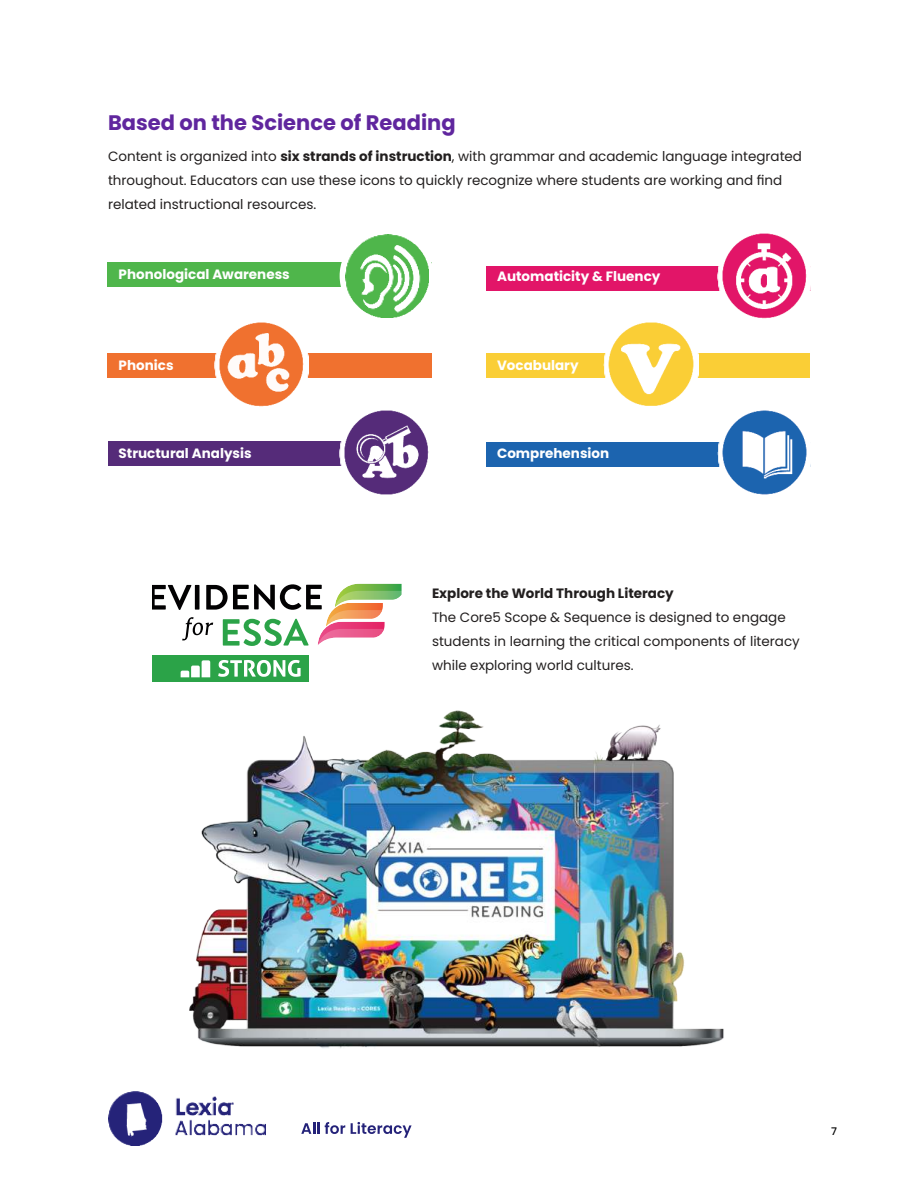
<style>
.page{position:relative;width:918px;height:1188px;background:#fff}
.page>*{position:absolute;margin:0;border:0;box-sizing:border-box;transform-origin:0 0}
.t1{font:700 21px "Poppins";color:#60269e}
.t2{font:13.5px/24px "Poppins";color:#221f1f}
.t3{font:700 13.5px "Poppins";color:#fff}
.t4{font:700 13.5px "Poppins";color:#221f1f}
.t5{font:500 10.5px "Poppins";color:#000}
.s1{font-weight:700}
</style>
<div class="page">
<img style="left:108px;top:1091px;width:158px;height:54px">
<svg style="left:301px;top:1123px;width:18px;height:11px"></svg>
<svg style="left:325px;top:1122px;width:20px;height:12px"></svg>
<svg style="left:351px;top:1122px;width:61px;height:16px"></svg>
<div style="left:108px;top:263px;width:324px;height:24px;background:#4fb64b"></div>
<div style="left:108px;top:353px;width:324px;height:25px;background:#f0712f"></div>
<div style="left:108px;top:442px;width:324px;height:24px;background:#552b79"></div>
<div style="left:486px;top:266px;width:324px;height:24px;background:#e21568"></div>
<div style="left:486px;top:354px;width:324px;height:24px;background:#face36"></div>
<div style="left:486px;top:442px;width:324px;height:24px;background:#1c64af"></div>
<div style="left:340px;top:229px;width:94px;height:94px;background:#fff;border-radius:50%"></div>
<img style="left:345px;top:234px;width:83px;height:83px">
<img style="left:215px;top:322px;width:94px;height:85px">
<img style="left:717px;top:410px;width:94px;height:85px">
<img style="left:339px;top:410px;width:93px;height:85px">
<img style="left:604px;top:322px;width:95px;height:84px">
<img style="left:718px;top:233px;width:93px;height:86px">
<svg style="left:152px;top:584px;width:250px;height:62px"></svg>
<div style="left:152px;top:655px;width:156px;height:27px;background:#2ba348"></div>
<svg style="left:218px;top:660px;width:83px;height:17px"></svg>
<svg style="left:181px;top:660px;width:29px;height:17px"></svg>
<img style="left:189px;top:710px;width:535px;height:338px">
<h1 class="t1" style="left:108px;top:110px;width:349px">Based on the Science of Reading</h1>
<p class="t2" style="left:108px;top:144px;width:696px">Content is organized into <span class="s1">six strands of instruction</span>, with grammar and academic language integrated throughout. Educators can use these icons to quickly recognize where students are working and find related instructional resources.</p>
<p class="t3" style="left:119px;top:266px;width:173px">Phonological Awareness</p>
<p class="t3" style="left:497px;top:268px;width:165px">Automaticity &amp; Fluency</p>
<p class="t3" style="left:119px;top:357px;width:56px">Phonics</p>
<p class="t3" style="left:497px;top:357px;width:83px">Vocabulary</p>
<p class="t3" style="left:119px;top:445px;width:134px">Structural Analysis</p>
<p class="t3" style="left:497px;top:445px;width:114px">Comprehension</p>
<p class="t4" style="left:432px;top:585px;width:243px">Explore the World Through Literacy</p>
<p class="t2" style="left:432px;top:605px;width:369px">The Core5 Scope &amp; Sequence is designed to engage students in learning the critical components of literacy while exploring world cultures.</p>
<p class="t5" style="left:831px;top:1127px;width:7px">7</p>
</div>
